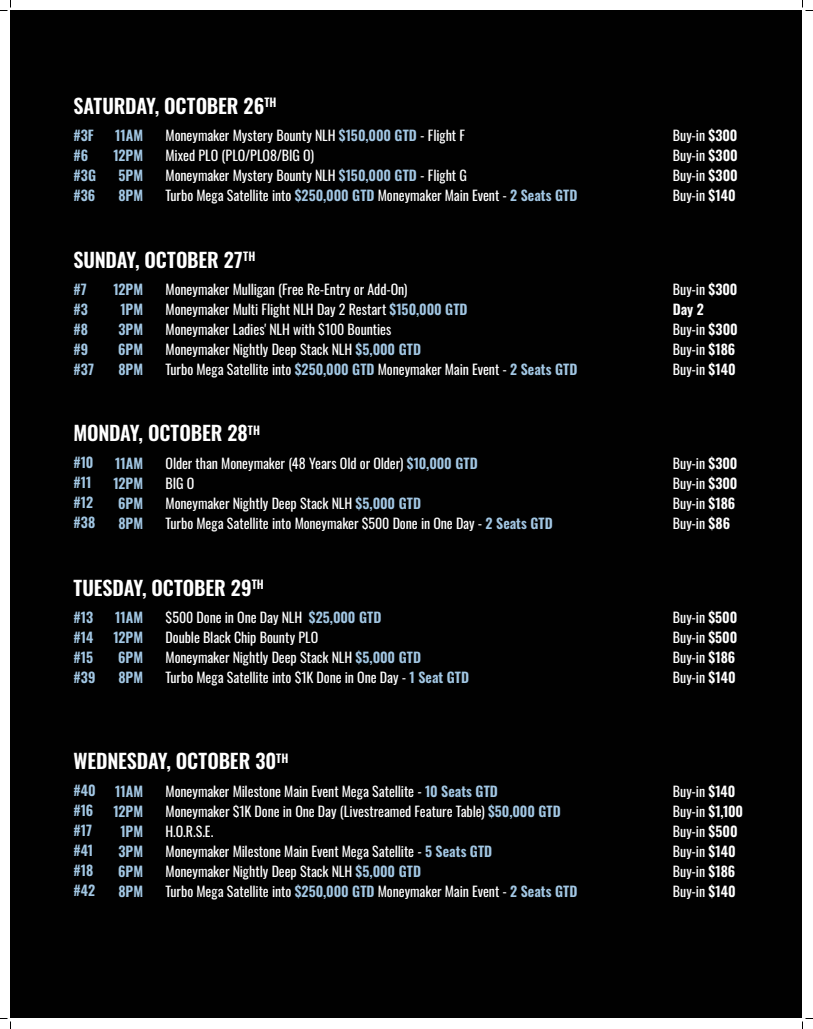
<style>
.page{position:relative;width:813px;height:1029px;background:#fff}
.page>*{position:absolute;margin:0;border:0;box-sizing:border-box;transform-origin:0 0}
.t1{font:600 20px "Oswald";letter-spacing:-.01em;color:#fff}
.t2{font:14px/20px "Oswald";letter-spacing:-.005em;color:#fff}
.t3{font:600 14px/20px "Oswald";letter-spacing:-.005em;color:#a2c7e4}
.s1{font-weight:600;color:#a2c7e4}
.s2{font-weight:600}
</style>
<div class="page">
<div style="left:10px;top:10px;width:792px;height:1008px;background:#010101"></div>
<svg style="left:0;top:0;width:11px;height:11px"></svg>
<svg style="left:0;top:1018px;width:11px;height:11px"></svg>
<svg style="left:802px;top:0;width:11px;height:11px"></svg>
<svg style="left:802px;top:1018px;width:11px;height:11px"></svg>
<h1 class="t1" style="left:74px;top:88px;width:205px">SATURDAY, OCTOBER 26<sup>TH</sup></h1>
<p class="t3" style="left:74px;top:124px;width:24px">#3F #6 #3G #36</p>
<p class="t2" style="left:166px;top:124px;width:413px">Moneymaker Mystery Bounty NLH <span class="s1">$150,000 GTD</span> - Flight F<br>Mixed PLO (PLO/PLO8/BIG O)<br>Moneymaker Mystery Bounty NLH <span class="s1">$150,000 GTD</span> - Flight G<br>Turbo Mega Satellite into <span class="s1">$250,000 GTD</span> Moneymaker Main Event - <span class="s1">2 Seats GTD</span></p>
<p class="t3" style="left:113px;top:124px;width:31px;text-align:center">11AM<br>12PM<br>5PM<br>8PM</p>
<h1 class="t1" style="left:74px;top:242px;width:183px">SUNDAY, OCTOBER 27<sup>TH</sup></h1>
<p class="t3" style="left:74px;top:278px;width:22px">#7 #3 #8 #9 #37</p>
<p class="t2" style="left:166px;top:278px;width:413px">Moneymaker Mulligan (Free Re-Entry or Add-On)<br>Moneymaker Multi Flight NLH Day 2 Restart <span class="s1">$150,000 GTD<br></span>Moneymaker Ladies' NLH with $100 Bounties<br>Moneymaker Nightly Deep Stack NLH <span class="s1">$5,000 GTD<br></span>Turbo Mega Satellite into <span class="s1">$250,000 GTD</span> Moneymaker Main Event - <span class="s1">2 Seats GTD</span></p>
<p class="t3" style="left:113px;top:278px;width:31px;text-align:center">12PM<br>1PM<br>3PM<br>6PM<br>8PM</p>
<h1 class="t1" style="left:74px;top:415px;width:188px">MONDAY, OCTOBER 28<sup>TH</sup></h1>
<p class="t3" style="left:74px;top:451px;width:23px">#10 #11 #12 #38</p>
<p class="t2" style="left:166px;top:452px;width:389px">Older than Moneymaker (48 Years Old or Older) <span class="s1">$10,000 GTD<br></span>BIG O<br>Moneymaker Nightly Deep Stack NLH <span class="s1">$5,000 GTD<br></span>Turbo Mega Satellite into Moneymaker $500 Done in One Day - <span class="s1">2 Seats GTD</span></p>
<p class="t3" style="left:113px;top:452px;width:31px;text-align:center">11AM<br>12PM<br>6PM<br>8PM</p>
<h1 class="t1" style="left:74px;top:570px;width:192px">TUESDAY, OCTOBER 29<sup>TH</sup></h1>
<p class="t3" style="left:74px;top:606px;width:23px">#13 #14 #15 #39</p>
<p class="t2" style="left:166px;top:606px;width:305px">$500 Done in One Day NLH <span class="s1">$25,000 GTD<br></span>Double Black Chip Bounty PLO<br>Moneymaker Nightly Deep Stack NLH <span class="s1">$5,000 GTD<br></span>Turbo Mega Satellite into $1K Done in One Day - <span class="s1">1 Seat GTD</span></p>
<p class="t3" style="left:113px;top:606px;width:31px;text-align:center">11AM<br>12PM<br>6PM<br>8PM</p>
<h1 class="t1" style="left:74px;top:743px;width:216px">WEDNESDAY, OCTOBER 30<sup>TH</sup></h1>
<p class="t3" style="left:74px;top:779px;width:24px">#40 #16 #17 #41 #18 #42</p>
<p class="t2" style="left:166px;top:780px;width:413px">Moneymaker Milestone Main Event Mega Satellite - <span class="s1">10 Seats GTD<br></span>Moneymaker $1K Done in One Day (Livestreamed Feature Table) <span class="s1">$50,000 GTD </span>H.O.R.S.E.<br>Moneymaker Milestone Main Event Mega Satellite - <span class="s1">5 Seats GTD<br></span>Moneymaker Nightly Deep Stack NLH <span class="s1">$5,000 GTD<br></span>Turbo Mega Satellite into <span class="s1">$250,000 GTD</span> Moneymaker Main Event - <span class="s1">2 Seats GTD</span></p>
<p class="t3" style="left:113px;top:780px;width:31px;text-align:center">11AM<br>12PM<br>1PM<br>3PM<br>6PM<br>8PM</p>
<p class="t2" style="left:673px;top:124px;width:66px;text-align:justify">Buy-in <span class="s2">$300<br></span>Buy-in <span class="s2">$300<br></span>Buy-in <span class="s2">$300<br></span>Buy-in <span class="s2">$140</span></p>
<p class="t2" style="left:673px;top:278px;width:66px">Buy-in <span class="s2">$300<br>Day 2<br></span>Buy-in <span class="s2">$300<br></span>Buy-in <span class="s2">$186<br></span>Buy-in <span class="s2">$140</span></p>
<p class="t2" style="left:673px;top:452px;width:66px">Buy-in <span class="s2">$300<br></span>Buy-in <span class="s2">$300<br></span>Buy-in <span class="s2">$186<br></span>Buy-in <span class="s2">$86</span></p>
<p class="t2" style="left:673px;top:606px;width:66px">Buy-in <span class="s2">$500<br></span>Buy-in <span class="s2">$500<br></span>Buy-in <span class="s2">$186<br></span>Buy-in <span class="s2">$140</span></p>
<p class="t2" style="left:673px;top:780px;width:72px">Buy-in <span class="s2">$140<br></span>Buy-in <span class="s2">$1,100<br></span>Buy-in <span class="s2">$500<br></span>Buy-in <span class="s2">$140<br></span>Buy-in <span class="s2">$186<br></span>Buy-in <span class="s2">$140</span></p>
</div>
